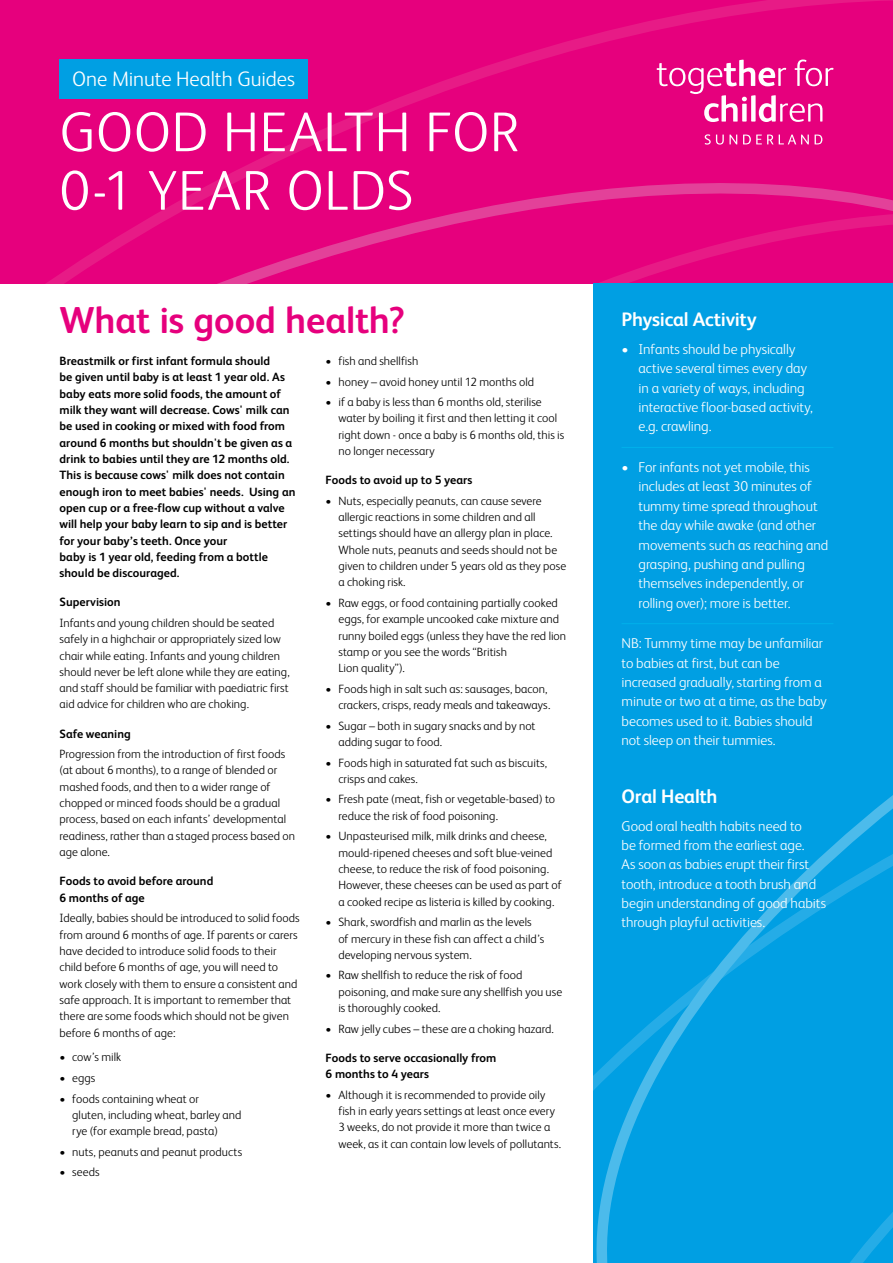
<style>
.page{position:relative;width:893px;height:1263px;background:#fff}
.page>*{position:absolute;margin:0;border:0;box-sizing:border-box;transform-origin:0 0}
.t1{font:300 56.25px/58.5px "FS Albert";letter-spacing:.015em;color:#fff}
.t2{font:700 37.5px "FS Albert";letter-spacing:-.005em;color:#e6007d}
.t3{font:300 21px "FS Albert";letter-spacing:-.005em;color:#fff}
.t4{font:700 19.5px "FS Albert";letter-spacing:-.015em;color:#fff}
.t5{font:300 14.25px/19.4px "FS Albert";letter-spacing:-.005em;color:#fff}
.t6{font:300 12px/16.4px "FS Albert";letter-spacing:.005em;color:#000}
.t7{font:700 12px/16.4px "FS Albert";letter-spacing:.005em;color:#000}
</style>
<div class="page">
<svg style="left:0;top:0;width:893px;height:283px;background:#e5037e"></svg>
<div style="left:60px;top:60px;width:248px;height:39px;background:#009fe3"></div>
<div style="left:594px;top:283px;width:299px;height:980px;background:#009fe3"></div>
<svg style="left:593px;top:372px;width:300px;height:891px"></svg>
<svg style="left:657px;top:60px;width:176px;height:62px;background:#eb3799"></svg>
<svg style="left:705px;top:134px;width:32px;height:11px"></svg>
<svg style="left:743px;top:135px;width:30px;height:9px"></svg>
<svg style="left:779px;top:135px;width:30px;height:9px"></svg>
<svg style="left:815px;top:135px;width:7px;height:9px"></svg>
<h3 class="t3" style="left:72px;top:67px;width:224px">One Minute Health Guides</h3>
<h1 class="t1" style="left:60px;top:102px;width:462px">GOOD HEALTH FOR<br>0-1 YEAR OLDS</h1>
<h2 class="t2" style="left:60px;top:299px;width:347px">What is good health?</h2>
<p class="t7" style="left:60px;top:353px;width:237px">Breastmilk or first infant formula should<br>be given until baby is at least 1 year old. As baby eats more solid foods, the amount of milk they want will decrease. Cows' milk can be used in cooking or mixed with food from around 6 months but shouldn't be given as a drink to babies until they are 12 months old.<br>This is because cows' milk does not contain enough iron to meet babies' needs. Using an open cup or a free-flow cup without a valve will help your baby learn to sip and is better for your baby’s teeth. Once your<br>baby is 1 year old, feeding from a bottle should be discouraged.</p>
<p class="t7" style="left:60px;top:594px;width:63px">Supervision</p>
<p class="t6" style="left:60px;top:614px;width:232px">Infants and young children should be seated safely in a highchair or appropriately sized low chair while eating. Infants and young children should never be left alone while they are eating, and staff should be familiar with paediatric first aid advice for children who are choking.</p>
<p class="t7" style="left:60px;top:725px;width:73px">Safe weaning</p>
<p class="t6" style="left:60px;top:746px;width:237px">Progression from the introduction of first foods (at about 6 months), to a range of blended or mashed foods, and then to a wider range of chopped or minced foods should be a gradual process, based on each infants’ developmental readiness, rather than a staged process based on age alone.</p>
<p class="t7" style="left:60px;top:873px;width:155px">Foods to avoid before around<br>6 months of age</p>
<p class="t6" style="left:60px;top:910px;width:242px">Ideally, babies should be introduced to solid foods from around 6 months of age. If parents or carers have decided to introduce solid foods to their child before 6 months of age, you will need to work closely with them to ensure a consistent and safe approach. It is important to remember that there are some foods which should not be given before 6 months of age:</p>
<p class="t6" style="left:60px;top:1049px;width:63px">• cow’s milk</p>
<p class="t6" style="left:60px;top:1070px;width:37px">• eggs</p>
<p class="t6" style="left:72px;top:1090px;width:171px;text-indent:-13px">• foods containing wheat or<br>gluten, including wheat, barley and rye (for example bread, pasta)</p>
<p class="t6" style="left:60px;top:1143px;width:184px">• nuts, peanuts and peanut products</p>
<p class="t6" style="left:60px;top:1164px;width:42px">• seeds</p>
<p class="t6" style="left:326px;top:353px;width:94px">• fish and shellfish</p>
<p class="t6" style="left:326px;top:373px;width:210px">• honey – avoid honey until 12 months old</p>
<p class="t6" style="left:338px;top:394px;width:227px;text-indent:-13px">• if a baby is less than 6 months old, sterilise water by boiling it first and then letting it cool right down - once a baby is 6 months old, this is no longer necessary</p>
<p class="t7" style="left:326px;top:472px;width:148px">Foods to avoid up to 5 years</p>
<p class="t6" style="left:338px;top:492px;width:229px;text-indent:-13px">• Nuts, especially peanuts, can cause severe allergic reactions in some children and all settings should have an allergy plan in place.<br>Whole nuts, peanuts and seeds should not be given to children under 5 years old as they pose a choking risk.</p>
<p class="t6" style="left:338px;top:595px;width:229px;text-indent:-13px">• Raw eggs, or food containing partially cooked eggs, for example uncooked cake mixture and runny boiled eggs (unless they have the red lion stamp or you see the words “British<br>Lion quality”).</p>
<p class="t6" style="left:326px;top:680px;width:226px;text-align:right">• Foods high in salt such as: sausages, bacon, crackers, crisps, ready meals and takeaways.</p>
<p class="t6" style="left:338px;top:717px;width:199px;text-indent:-13px">• Sugar – both in sugary snacks and by not adding sugar to food.</p>
<p class="t6" style="left:338px;top:754px;width:210px;text-indent:-13px">• Foods high in saturated fat such as biscuits, crisps and cakes.</p>
<p class="t6" style="left:338px;top:791px;width:218px;text-indent:-13px">• Fresh pate (meat, fish or vegetable-based) to reduce the risk of food poisoning.</p>
<p class="t6" style="left:338px;top:828px;width:225px;text-indent:-13px">• Unpasteurised milk, milk drinks and cheese, mould-ripened cheeses and soft blue-veined cheese, to reduce the risk of food poisoning.<br>However, these cheeses can be used as part of a cooked recipe as listeria is killed by cooking.</p>
<p class="t6" style="left:338px;top:914px;width:207px;text-indent:-13px">• Shark, swordfish and marlin as the levels of mercury in these fish can affect a child’s developing nervous system.</p>
<p class="t6" style="left:338px;top:967px;width:225px;text-indent:-13px">• Raw shellfish to reduce the risk of food poisoning, and make sure any shellfish you use is thoroughly cooked.</p>
<p class="t6" style="left:326px;top:1020px;width:230px">• Raw jelly cubes – these are a choking hazard.</p>
<p class="t7" style="left:326px;top:1049px;width:172px">Foods to serve occasionally from<br>6 months to 4 years</p>
<p class="t6" style="left:338px;top:1086px;width:224px;text-indent:-13px">• Although it is recommended to provide oily fish in early years settings at least once every 3 weeks, do not provide it more than twice a week, as it can contain low levels of pollutants.</p>
<h3 class="t4" style="left:621px;top:308px;width:137px">Physical Activity</h3>
<p class="t5" style="left:639px;top:339px;width:176px;text-indent:-17px">• Infants should be physically active several times every day in a variety of ways, including interactive floor-based activity, e.g. crawling.</p>
<p class="t5" style="left:639px;top:457px;width:191px;text-indent:-17px">• For infants not yet mobile, this includes at least 30 minutes of tummy time spread throughout the day while awake (and other movements such as reaching and grasping, pushing and pulling themselves independently, or rolling over); more is better.</p>
<p class="t5" style="left:621px;top:634px;width:207px">NB: Tummy time may be unfamiliar to babies at first, but can be increased gradually, starting from a minute or two at a time, as the baby becomes used to it. Babies should not sleep on their tummies.</p>
<h3 class="t4" style="left:621px;top:785px;width:97px">Oral Health</h3>
<p class="t5" style="left:621px;top:816px;width:206px">Good oral health habits need to<br>be formed from the earliest age.<br>As soon as babies erupt their first tooth, introduce a tooth brush and begin understanding of good habits through playful activities.</p>
</div>
